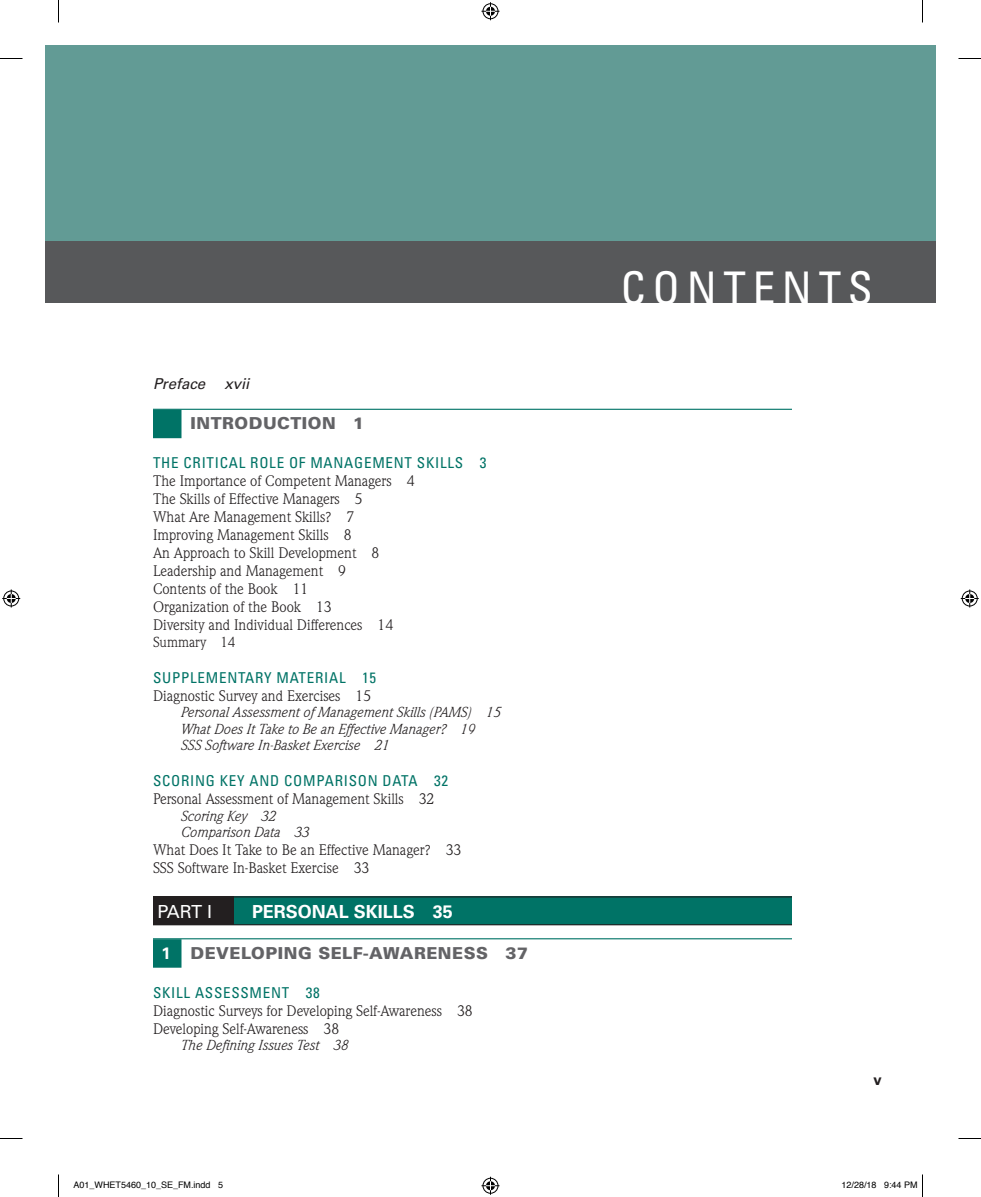
<style>
.page{position:relative;width:981px;height:1197px;background:#fff}
.page>*{position:absolute;margin:0;border:0;box-sizing:border-box;transform-origin:0 0}
.t1{font:condensed 45px "Univers LT Pro";letter-spacing:.15em;color:#fff}
.t2{font:700 18px "Univers LT Pro 65";color:#fff}
.t3{font:18px "Univers LT Pro 55 Roman";color:#fff}
.t4{font:900 16.5px "Univers LT Pro 75";letter-spacing:.03em;color:#636366}
.t5{font:15px/18px "Weidemann ITC Pro";color:#231f20}
.t6{font:condensed 15px "Univers LT Pro";letter-spacing:.05em;color:#007366}
.t7{font:italic 15px "Univers LT Pro 55";color:#231f20}
.t8{font:700 15px "Univers LT Pro 65";color:#231f20}
.t9{font:italic 14.25px/16.5px "Weidemann ITC Pro";color:#231f20}
.t10{font:14.25px "Weidemann ITC Pro";color:#231f20}
.t11{font:9px "Helvetica";color:#000}
.s1{font-family:"Univers LT Pro 65";font-weight:700;color:#fff}
</style>
<div class="page">
<div style="left:45px;top:45px;width:891px;height:205px;background:#629b95"></div>
<div style="left:45px;top:242px;width:891px;height:61px;background:#57585a"></div>
<div style="left:234px;top:897px;width:558px;height:28px;background:#007366"></div>
<div style="left:153px;top:897px;width:81px;height:28px;background:#231f20"></div>
<hr style="left:153px;top:409px;width:639px;height:1px;background:#007366">
<div style="left:153px;top:410px;width:29px;height:28px;background:#007366"></div>
<hr style="left:153px;top:896px;width:639px;height:2px;background:#231f20">
<hr style="left:153px;top:924px;width:639px;height:1px;background:#231f20">
<hr style="left:153px;top:938px;width:639px;height:1px;background:#007366">
<div style="left:153px;top:939px;width:29px;height:29px;background:#007366"></div>
<svg style="left:0;top:58px;width:22px;height:1px"></svg>
<svg style="left:958px;top:58px;width:23px;height:1px"></svg>
<svg style="left:0;top:1138px;width:22px;height:1px"></svg>
<svg style="left:958px;top:1138px;width:23px;height:1px"></svg>
<svg style="left:58px;top:0;width:1px;height:22px"></svg>
<svg style="left:58px;top:1174px;width:1px;height:23px"></svg>
<svg style="left:922px;top:0;width:1px;height:22px"></svg>
<svg style="left:482px;top:2px;width:18px;height:18px"></svg>
<svg style="left:482px;top:1177px;width:18px;height:18px"></svg>
<svg style="left:2px;top:590px;width:18px;height:18px"></svg>
<svg style="left:961px;top:590px;width:18px;height:18px"></svg>
<svg style="left:922px;top:1174px;width:1px;height:23px"></svg>
<p class="t7" style="left:153px;top:375px;width:54px">Preface</p>
<p class="t7" style="left:224px;top:375px;width:27px">xvii</p>
<p class="t4" style="left:191px;top:413px;width:175px">INTRODUCTION 1</p>
<p class="t6" style="left:153px;top:454px;width:335px">THE CRITICAL ROLE OF MANAGEMENT SKILLS 3</p>
<p class="t5" style="left:153px;top:472px;width:263px">The Importance of Competent Managers 4<br>The Skills of Effective Managers 5<br>What Are Management Skills? 7<br>Improving Management Skills 8<br>An Approach to Skill Development 8<br>Leadership and Management 9<br>Contents of the Book 11<br>Organization of the Book 13<br>Diversity and Individual Differences 14</p>
<p class="t10" style="left:153px;top:633px;width:84px">Summary 14</p>
<p class="t6" style="left:153px;top:668px;width:225px">SUPPLEMENTARY MATERIAL 15</p>
<p class="t5" style="left:153px;top:686px;width:220px">Diagnostic Survey and Exercises 15</p>
<p class="t9" style="left:180px;top:704px;width:322px">Personal Assessment of Management Skills (PAMS) 15<br>What Does It Take to Be an Effective Manager? 19<br>SSS Software In-Basket Exercise 21</p>
<p class="t6" style="left:153px;top:772px;width:297px">SCORING KEY AND COMPARISON DATA 32</p>
<p class="t5" style="left:153px;top:790px;width:283px">Personal Assessment of Management Skills 32</p>
<p class="t9" style="left:180px;top:807px;width:130px">Scoring Key 32<br>Comparison Data 33</p>
<p class="t5" style="left:153px;top:841px;width:310px">What Does It Take to Be an Effective Manager? 33<br>SSS Software In-Basket Exercise 33</p>
<p class="t3" style="left:158px;top:901px;width:56px">PART I</p>
<p class="t2" style="left:252px;top:901px;width:202px">PERSONAL SKILLS 35</p>
<p class="t4" style="left:162px;top:943px;width:368px"><span class="s1">1</span> DEVELOPING SELF-AWARENESS 37</p>
<p class="t6" style="left:153px;top:983px;width:168px">SKILL ASSESSMENT 38</p>
<p class="t5" style="left:153px;top:1001px;width:321px">Diagnostic Surveys for Developing Self-Awareness 38<br>Developing Self-Awareness 38</p>
<p class="t9" style="left:180px;top:1037px;width:169px">The Defining Issues Test 38</p>
<h1 class="t1" style="left:621px;top:260px;width:254px">CONTENTS</h1>
<p class="t8" style="left:874px;top:1070px;width:10px">v</p>
<p class="t11" style="left:74px;top:1178px;width:151px">A01_WHET5460_10_SE_FM.indd 5</p>
<p class="t11" style="left:842px;top:1178px;width:78px">12/28/18 9:44 PM</p>
</div>
